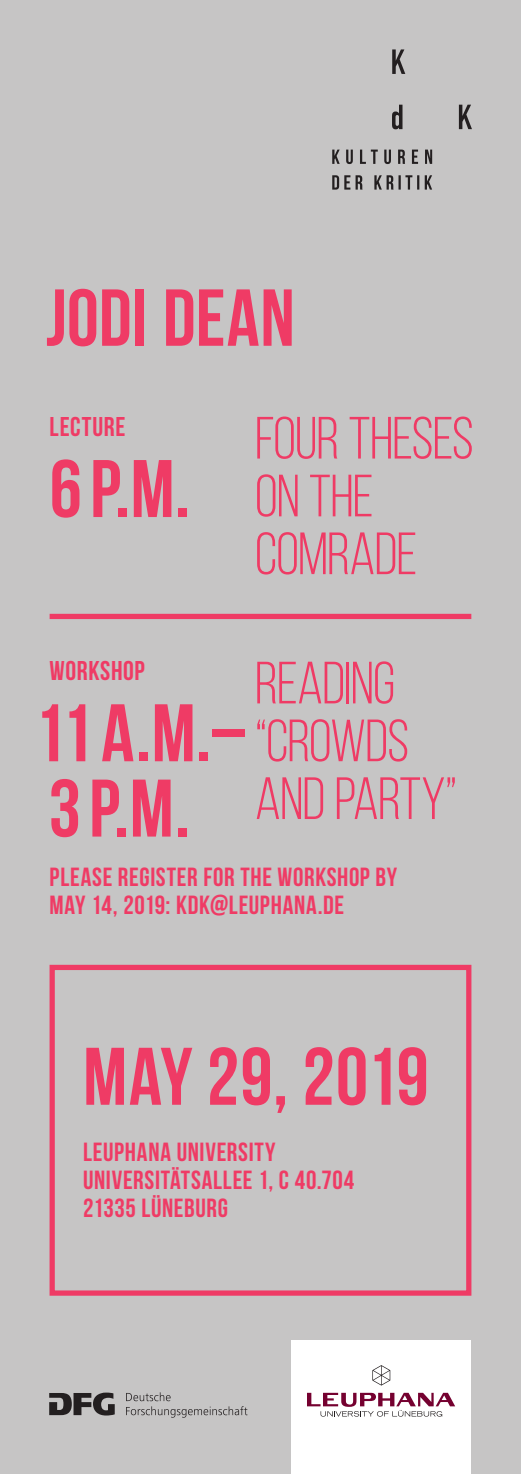
<style>
.page{position:relative;width:521px;height:1474px;background:#fff}
.page>*{position:absolute;margin:0;border:0;box-sizing:border-box;transform-origin:0 0}
.t1{font:700 81.38px/75.2px "Bebas Neue";letter-spacing:.015em;color:#ef3b65}
.t2{font:700 80.5px "Bebas Neue";color:#ef3b65}
.t3{font:59.5px/57.8px "Bebas Neue";letter-spacing:-.015em;color:#ef3b65}
.t4{font:700 27.12px "Bebas Neue";letter-spacing:.025em;color:#ef3b65}
.t5{font:700 26.25px/28px "Bebas Neue";letter-spacing:.025em;color:#ef3b65}
</style>
<div class="page">
<div style="left:0;top:0;width:521px;height:1473px;background:#c6c5c5"></div>
<svg style="left:49px;top:1392px;width:66px;height:23px"></svg>
<svg style="left:126px;top:1392px;width:121px;height:25px"></svg>
<div style="left:292px;top:1340px;width:179px;height:133px;background:#fff"></div>
<svg style="left:372px;top:1365px;width:18px;height:20px"></svg>
<svg style="left:307px;top:1392px;width:148px;height:24px"></svg>
<div style="left:50px;top:614px;width:421px;height:5px;background:#ef3b65"></div>
<div style="left:50px;top:964px;width:421px;height:331px;background:#c6c5c5;border:5px solid #ef3b65"></div>
<svg style="left:332px;top:175px;width:100px;height:15px"></svg>
<svg style="left:332px;top:150px;width:100px;height:14px"></svg>
<svg style="left:459px;top:105px;width:13px;height:24px"></svg>
<svg style="left:392px;top:105px;width:10px;height:24px"></svg>
<svg style="left:392px;top:49px;width:13px;height:25px"></svg>
<h2 class="t2" style="left:46px;top:274px;width:250px">JODI DEAN</h2>
<p class="t4" style="left:50px;top:412px;width:77px">LECTURE</p>
<h1 class="t1" style="left:50px;top:450px;width:142px">6P.M.</h1>
<h3 class="t3" style="left:255px;top:409px;width:220px">FOUR THESES<br>ON THE<br>COMRADE</h3>
<p class="t4" style="left:50px;top:656px;width:97px">WORKSHOP</p>
<h1 class="t1" style="left:33px;top:694px;width:212px">11A.M.‒<br>3P.M.</h1>
<p class="t5" style="left:50px;top:862px;width:349px">PLEASE REGISTER FOR THE WORKSHOP BY<br>MAY 14, 2019: KDK@LEUPHANA.DE</p>
<h3 class="t3" style="left:255px;top:653px;width:204px">READING “CROWDS<br>AND PARTY”</h3>
<h1 class="t1" style="left:83px;top:1038px;width:347px">MAY 29, 2019</h1>
<p class="t5" style="left:83px;top:1137px;width:272px">LEUPHANA UNIVERSITY<br>UNIVERSITÄTSALLEE 1, C 40.704<br>21335 LÜNEBURG</p>
</div>
